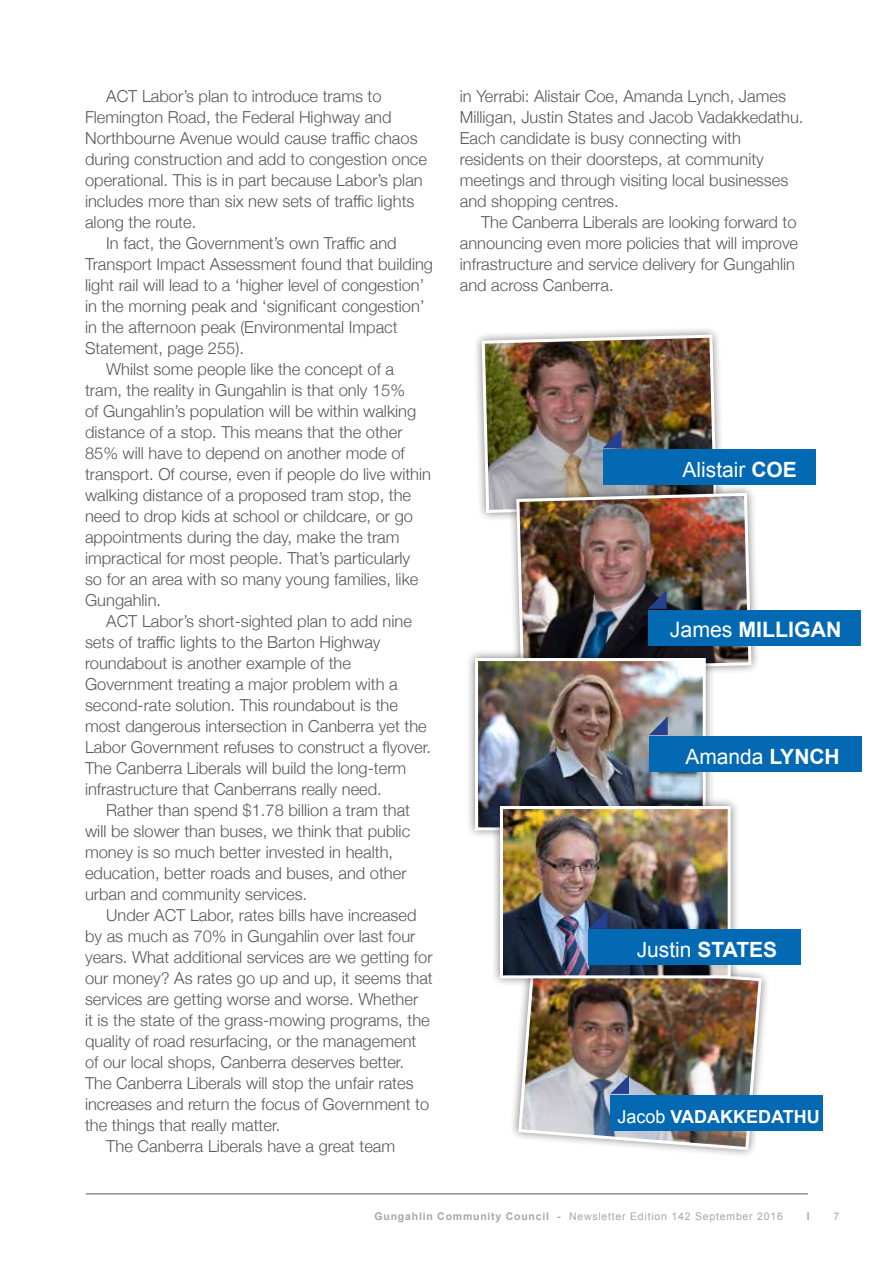
<style>
.page{position:relative;width:893px;height:1263px;background:#fff}
.page>*{position:absolute;margin:0;border:0;box-sizing:border-box;transform-origin:0 0}
.t1{font:700 21.3px "Arial";color:#fff}
.t2{font:21px "Arial";color:#fff}
.t3{font:700 18px "Arial";color:#fff}
.t4{font:300 16.5px/21px "Helvetica Neue";color:#58595b}
.t5{font:10.5px "Arial";letter-spacing:.075em;color:#a7a5a9}
.t6{font:700 10.5px "Arial";color:#a7a5a9}
.s1{font-weight:700}
.s2{font-weight:400}
</style>
<div class="page">
<hr style="left:86px;top:1193px;width:722px;height:1px;background:#58595b">
<div style="left:473px;top:326px;width:253px;height:196px;background:#000;opacity:.5"></div>
<div style="left:507px;top:484px;width:254px;height:196px;background:#000;opacity:.5"></div>
<div style="left:510px;top:952px;width:261px;height:206px;background:#000;opacity:.5"></div>
<img style="left:517px;top:965px;width:246px;height:187px">
<div style="left:603px;top:449px;width:212px;height:36px;background:#0369b2"></div>
<div style="left:466px;top:649px;width:249px;height:191px;background:#000;opacity:.5"></div>
<img style="left:479px;top:662px;width:223px;height:164px">
<div style="left:475px;top:658px;width:231px;height:172px;border:3px solid #fff"></div>
<div style="left:649px;top:736px;width:213px;height:36px;background:#0369b2"></div>
<svg style="left:649px;top:716px;width:19px;height:19px"></svg>
<div style="left:648px;top:610px;width:212px;height:36px;background:#0369b2"></div>
<img style="left:480px;top:333px;width:273px;height:340px">
<div style="left:610px;top:1095px;width:213px;height:36px;background:#0369b2"></div>
<svg style="left:610px;top:1075px;width:19px;height:19px"></svg>
<div style="left:491px;top:797px;width:249px;height:191px;background:#000;opacity:.5"></div>
<img style="left:504px;top:810px;width:223px;height:164px">
<div style="left:500px;top:806px;width:231px;height:172px;border:3px solid #fff"></div>
<div style="left:589px;top:929px;width:212px;height:36px;background:#0369b2"></div>
<svg style="left:589px;top:910px;width:18px;height:18px"></svg>
<p class="t4" style="left:106px;top:85px;width:277px">ACT Labor’s plan to introduce trams to</p>
<p class="t4" style="left:85px;top:106px;width:308px">Flemington Road, the Federal Highway and</p>
<p class="t4" style="left:85px;top:127px;width:334px">Northbourne Avenue would cause traffic chaos</p>
<p class="t4" style="left:85px;top:148px;width:344px">during construction and add to congestion once</p>
<p class="t4" style="left:85px;top:169px;width:339px">operational. This is in part because Labor’s plan</p>
<p class="t4" style="left:85px;top:190px;width:331px">includes more than six new sets of traffic lights</p>
<p class="t4" style="left:85px;top:211px;width:113px">along the route.</p>
<p class="t4" style="left:106px;top:232px;width:292px">In fact, the Government’s own Traffic and</p>
<p class="t4" style="left:85px;top:253px;width:350px">Transport Impact Assessment found that building</p>
<p class="t4" style="left:85px;top:274px;width:341px">light rail will lead to a ‘higher level of congestion’</p>
<p class="t4" style="left:85px;top:295px;width:341px">in the morning peak and ‘significant congestion’</p>
<p class="t4" style="left:85px;top:316px;width:314px">in the afternoon peak (Environmental Impact</p>
<p class="t4" style="left:85px;top:337px;width:160px">Statement, page 255).</p>
<p class="t4" style="left:106px;top:358px;width:289px">Whilst some people like the concept of a</p>
<p class="t4" style="left:85px;top:379px;width:321px">tram, the reality in Gungahlin is that only 15%</p>
<p class="t4" style="left:85px;top:400px;width:333px">of Gungahlin’s population will be within walking</p>
<p class="t4" style="left:85px;top:421px;width:319px">distance of a stop. This means that the other</p>
<p class="t4" style="left:85px;top:442px;width:321px">85% will have to depend on another mode of</p>
<p class="t4" style="left:85px;top:463px;width:347px">transport. Of course, even if people do live within</p>
<p class="t4" style="left:85px;top:484px;width:328px">walking distance of a proposed tram stop, the</p>
<p class="t4" style="left:85px;top:505px;width:330px">need to drop kids at school or childcare, or go</p>
<p class="t4" style="left:85px;top:526px;width:316px">appointments during the day, make the tram</p>
<p class="t4" style="left:85px;top:547px;width:327px">impractical for most people. That’s particularly</p>
<p class="t4" style="left:85px;top:568px;width:335px">so for an area with so many young families, like</p>
<p class="t4" style="left:85px;top:589px;width:78px">Gungahlin.</p>
<p class="t4" style="left:106px;top:610px;width:307px">ACT Labor’s short-sighted plan to add nine</p>
<p class="t4" style="left:85px;top:631px;width:297px">sets of traffic lights to the Barton Highway</p>
<p class="t4" style="left:85px;top:652px;width:267px">roundabout is another example of the</p>
<p class="t4" style="left:85px;top:673px;width:314px">Government treating a major problem with a</p>
<p class="t4" style="left:85px;top:694px;width:314px">second-rate solution. This roundabout is the</p>
<p class="t4" style="left:85px;top:715px;width:343px">most dangerous intersection in Canberra yet the</p>
<p class="t4" style="left:85px;top:736px;width:347px">Labor Government refuses to construct a flyover.</p>
<p class="t4" style="left:85px;top:757px;width:323px">The Canberra Liberals will build the long-term</p>
<p class="t4" style="left:85px;top:778px;width:298px">infrastructure that Canberrans really need.</p>
<p class="t4" style="left:106px;top:799px;width:305px">Rather than spend $1.78 billion a tram that</p>
<p class="t4" style="left:85px;top:820px;width:327px">will be slower than buses, we think that public</p>
<p class="t4" style="left:85px;top:841px;width:310px">money is so much better invested in health,</p>
<p class="t4" style="left:85px;top:862px;width:323px">education, better roads and buses, and other</p>
<p class="t4" style="left:85px;top:883px;width:224px">urban and community services.</p>
<p class="t4" style="left:106px;top:904px;width:312px">Under ACT Labor, rates bills have increased</p>
<p class="t4" style="left:85px;top:925px;width:332px">by as much as 70% in Gungahlin over last four</p>
<p class="t4" style="left:85px;top:946px;width:349px">years. What additional services are we getting for</p>
<p class="t4" style="left:85px;top:967px;width:349px">our money? As rates go up and up, it seems that</p>
<p class="t4" style="left:85px;top:988px;width:335px">services are getting worse and worse. Whether</p>
<p class="t4" style="left:85px;top:1009px;width:346px">it is the state of the grass-mowing programs, the</p>
<p class="t4" style="left:85px;top:1030px;width:333px">quality of road resurfacing, or the management</p>
<p class="t4" style="left:85px;top:1051px;width:321px">of our local shops, Canberra deserves better.</p>
<p class="t4" style="left:85px;top:1072px;width:330px">The Canberra Liberals will stop the unfair rates</p>
<p class="t4" style="left:85px;top:1093px;width:346px">increases and return the focus of Government to</p>
<p class="t4" style="left:85px;top:1114px;width:197px">the things that really matter.</p>
<p class="t4" style="left:106px;top:1135px;width:290px">The Canberra Liberals have a great team</p>
<p class="t4" style="left:460px;top:85px;width:345px">in Yerrabi: Alistair Coe, Amanda Lynch, James Milligan, Justin States and Jacob Vadakkedathu.<br>Each candidate is busy connecting with residents on their doorsteps, at community meetings and through visiting local businesses and shopping centres.</p>
<p class="t4" style="left:460px;top:211px;width:340px;text-indent:21px">The Canberra Liberals are looking forward to announcing even more policies that will improve infrastructure and service delivery for Gungahlin and across Canberra.</p>
<p class="t2" style="left:682px;top:456px;width:116px">Alistair <span class="s1">COE</span></p>
<p class="t1" style="left:670px;top:615px;width:173px"><span class="s2">James</span> MILLIGAN</p>
<p class="t2" style="left:685px;top:742px;width:156px">Amanda <span class="s1">LYNCH</span></p>
<p class="t2" style="left:637px;top:936px;width:142px">Justin <span class="s1">STATES</span></p>
<p class="t3" style="left:617px;top:1104px;width:204px"><span class="s2">Jacob</span> VADAKKEDATHU</p>
<p class="t5" style="left:375px;top:1209px;width:410px"><span class="s1">Gungahlin Community Council -</span> Newsletter Edition 142 September 2016</p>
<p class="t6" style="left:807px;top:1209px;width:4px">I</p>
<p class="t5" style="left:834px;top:1209px;width:7px">7</p>
</div>
